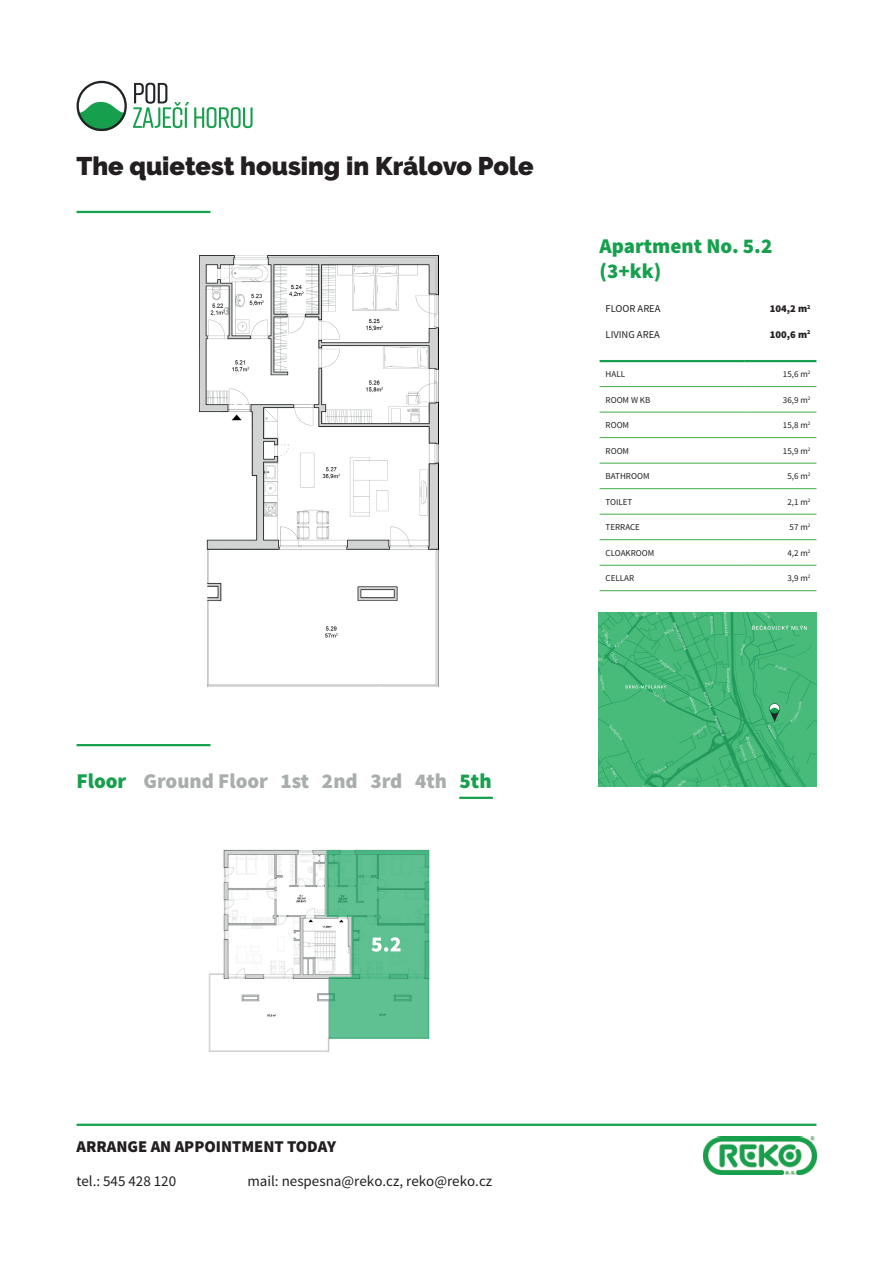
<style>
.page{position:relative;width:893px;height:1263px;background:#fff}
.page>*{position:absolute;margin:0;border:0;box-sizing:border-box;transform-origin:0 0}
.t1{font:900 25.5px "Raleway";color:#231f20}
.t2{font:900 21px/25.2px "Source Sans Pro";color:#16a04d}
.t3{font:900 21px "Source Sans Pro";color:#a9adac}
.t4{font:900 16.5px "Source Sans Pro";color:#231f20}
.t5{font:15px "Source Sans Pro";color:#231f20}
.t6{font:10.5px "Source Sans Pro";color:#231f20}
.t7{font:900 10.5px "Source Sans Pro";color:#231f20}
.t8{font:9px "Source Sans Pro";color:#231f20}
.s1{color:#16a04d}
</style>
<div class="page">
<svg style="left:133px;top:83px;width:120px;height:45px"></svg>
<svg style="left:77px;top:81px;width:50px;height:50px"></svg>
<hr style="left:77px;top:211px;width:133px;height:2px;background:#16a04d">
<hr style="left:600px;top:360px;width:144px;height:2px;background:#16a04d">
<hr style="left:744px;top:360px;width:72px;height:2px;background:#16a04d">
<hr style="left:600px;top:386px;width:144px;height:1px;background:#40ae49">
<hr style="left:744px;top:386px;width:72px;height:1px;background:#40ae49">
<hr style="left:600px;top:412px;width:144px;height:1px;background:#40ae49">
<hr style="left:744px;top:412px;width:72px;height:1px;background:#40ae49">
<hr style="left:600px;top:437px;width:144px;height:1px;background:#40ae49">
<hr style="left:744px;top:437px;width:72px;height:1px;background:#40ae49">
<hr style="left:600px;top:463px;width:144px;height:1px;background:#40ae49">
<hr style="left:744px;top:463px;width:72px;height:1px;background:#40ae49">
<hr style="left:600px;top:488px;width:144px;height:1px;background:#40ae49">
<hr style="left:744px;top:488px;width:72px;height:1px;background:#40ae49">
<hr style="left:600px;top:514px;width:144px;height:1px;background:#40ae49">
<hr style="left:744px;top:514px;width:72px;height:1px;background:#40ae49">
<hr style="left:600px;top:539px;width:144px;height:1px;background:#40ae49">
<hr style="left:744px;top:539px;width:72px;height:1px;background:#40ae49">
<hr style="left:600px;top:565px;width:144px;height:1px;background:#40ae49">
<hr style="left:744px;top:565px;width:72px;height:1px;background:#40ae49">
<hr style="left:600px;top:590px;width:144px;height:1px;background:#40ae49">
<hr style="left:744px;top:590px;width:72px;height:1px;background:#40ae49">
<img style="left:199px;top:256px;width:239px;height:431px">
<img style="left:599px;top:612px;width:217px;height:174px">
<hr style="left:77px;top:1124px;width:739px;height:2px;background:#16a04d">
<hr style="left:77px;top:744px;width:133px;height:2px;background:#16a04d">
<img style="left:704px;top:1137px;width:112px;height:38px">
<img style="left:208px;top:849px;width:222px;height:203px">
<hr style="left:459px;top:797px;width:34px;height:2px;background:#16a04d">
<h1 class="t1" style="left:77px;top:151px;width:459px">The quietest housing in Královo Pole</h1>
<h2 class="t2" style="left:600px;top:233px;width:174px">Apartment No. 5.2 (3+kk)</h2>
<p class="t6" style="left:606px;top:302px;width:56px">FLOOR AREA</p>
<p class="t7" style="left:770px;top:301px;width:42px">104,2 m<sup>2</sup></p>
<p class="t6" style="left:606px;top:328px;width:56px">LIVING AREA</p>
<p class="t7" style="left:770px;top:327px;width:42px">100,6 m<sup>2</sup></p>
<p class="t8" style="left:606px;top:368px;width:21px">HALL</p>
<p class="t8" style="left:783px;top:368px;width:29px">15,6 m<sup>2</sup></p>
<p class="t8" style="left:606px;top:394px;width:46px">ROOM W KB</p>
<p class="t8" style="left:783px;top:394px;width:29px">36,9 m<sup>2</sup></p>
<p class="t8" style="left:606px;top:419px;width:25px">ROOM</p>
<p class="t8" style="left:783px;top:419px;width:29px">15,8 m<sup>2</sup></p>
<p class="t8" style="left:606px;top:445px;width:25px">ROOM</p>
<p class="t8" style="left:783px;top:445px;width:29px">15,9 m<sup>2</sup></p>
<p class="t8" style="left:606px;top:471px;width:46px">BATHROOM</p>
<p class="t8" style="left:787px;top:471px;width:25px">5,6 m<sup>2</sup></p>
<p class="t8" style="left:606px;top:496px;width:28px">TOILET</p>
<p class="t8" style="left:787px;top:496px;width:25px">2,1 m<sup>2</sup></p>
<p class="t8" style="left:606px;top:522px;width:36px">TERRACE</p>
<p class="t8" style="left:790px;top:522px;width:22px">57 m<sup>2</sup></p>
<p class="t8" style="left:606px;top:547px;width:50px">CLOAKROOM</p>
<p class="t8" style="left:787px;top:547px;width:25px">4,2 m<sup>2</sup></p>
<p class="t8" style="left:606px;top:573px;width:30px">CELLAR</p>
<p class="t8" style="left:787px;top:573px;width:25px">3,9 m<sup>2</sup></p>
<h2 class="t2" style="left:77px;top:768px;width:51px">Floor</h2>
<h2 class="t3" style="left:144px;top:766px;width:350px">Ground Floor 1st 2nd 3rd 4th <span class="s1">5th</span></h2>
<h3 class="t4" style="left:77px;top:1135px;width:261px">ARRANGE AN APPOINTMENT TODAY</h3>
<h3 class="t5" style="left:77px;top:1171px;width:101px">tel.: 545 428 120</h3>
<h3 class="t5" style="left:247px;top:1171px;width:246px">mail: nespesna@reko.cz, reko@reko.cz</h3>
</div>
